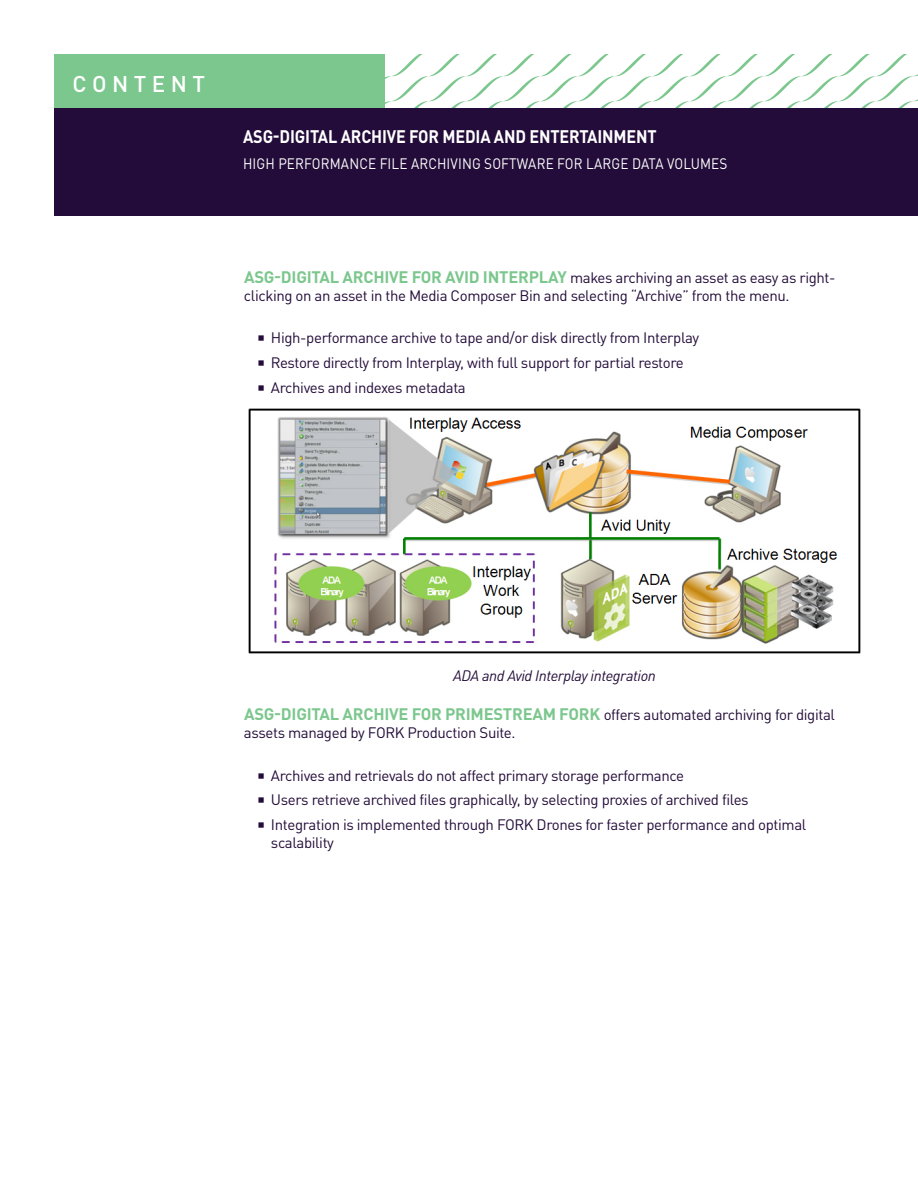
<style>
.page{position:relative;width:918px;height:1188px;background:#fff}
.page>*{position:absolute;margin:0;border:0;box-sizing:border-box;transform-origin:0 0}
.t1{font:500 22.5px "DINOT";color:#fff}
.t2{font:700 18px "DINOT";letter-spacing:-.01em;color:#fff;scale:.9 1}
.t3{font:700 16.5px "DINOT";letter-spacing:-.015em;color:#7cc78e}
.t4{font:15px/18px "DINOT";letter-spacing:-.025em;color:#230c39}
.t5{font:15px "DINOT";letter-spacing:.01em;color:#fff;scale:.9 1}
.t6{font:italic 15px "DINOT";letter-spacing:-.025em;color:#230c39}
.s1{font-weight:700;font-size:16.5px;color:#7cc78e}
.s2{font-weight:400;font-size:15px;color:#230c39}
</style>
<div class="page">
<svg style="left:384px;top:54px;width:534px;height:54px"></svg>
<div style="left:54px;top:54px;width:330px;height:56px;background:#7cc78e"></div>
<div style="left:54px;top:108px;width:864px;height:108px;background:#230c39"></div>
<img style="left:248px;top:408px;width:613px;height:246px">
<h1 class="t1" style="left:73px;top:69px;width:134px">C O N T E N T</h1>
<p class="t2" style="left:243px;top:125px;width:461px">ASG-DIGITAL ARCHIVE FOR MEDIA AND ENTERTAINMENT</p>
<p class="t5" style="left:243px;top:154px;width:540px">HIGH PERFORMANCE FILE ARCHIVING SOFTWARE FOR LARGE DATA VOLUMES</p>
<p class="t4" style="left:244px;top:268px;width:593px"><span class="s1">ASG-DIGITAL ARCHIVE FOR AVID INTERPLAY</span> makes archiving an asset as easy as right&shy;clicking on an asset in the Media Composer Bin and selecting “Archive” from the menu.</p>
<p class="t4" style="left:271px;top:329px;width:430px">High-performance archive to tape and/or disk directly from Interplay</p>
<p class="t4" style="left:271px;top:353px;width:414px">Restore directly from Interplay, with full support for partial restore</p>
<p class="t4" style="left:271px;top:378px;width:196px">Archives and indexes metadata</p>
<p class="t6" style="left:453px;top:666px;width:204px">ADA and Avid Interplay integration</p>
<p class="t3" style="left:244px;top:703px;width:592px">ASG-DIGITAL ARCHIVE FOR PRIMESTREAM FORK <span class="s2">offers automated archiving for digital</span></p>
<p class="t4" style="left:244px;top:723px;width:273px">assets managed by FORK Production Suite.</p>
<p class="t4" style="left:271px;top:766px;width:415px">Archives and retrievals do not affect primary storage performance</p>
<p class="t4" style="left:271px;top:791px;width:479px">Users retrieve archived files graphically, by selecting proxies of archived files</p>
<p class="t4" style="left:271px;top:815px;width:537px">Integration is implemented through FORK Drones for faster performance and optimal scalability</p>
</div>
